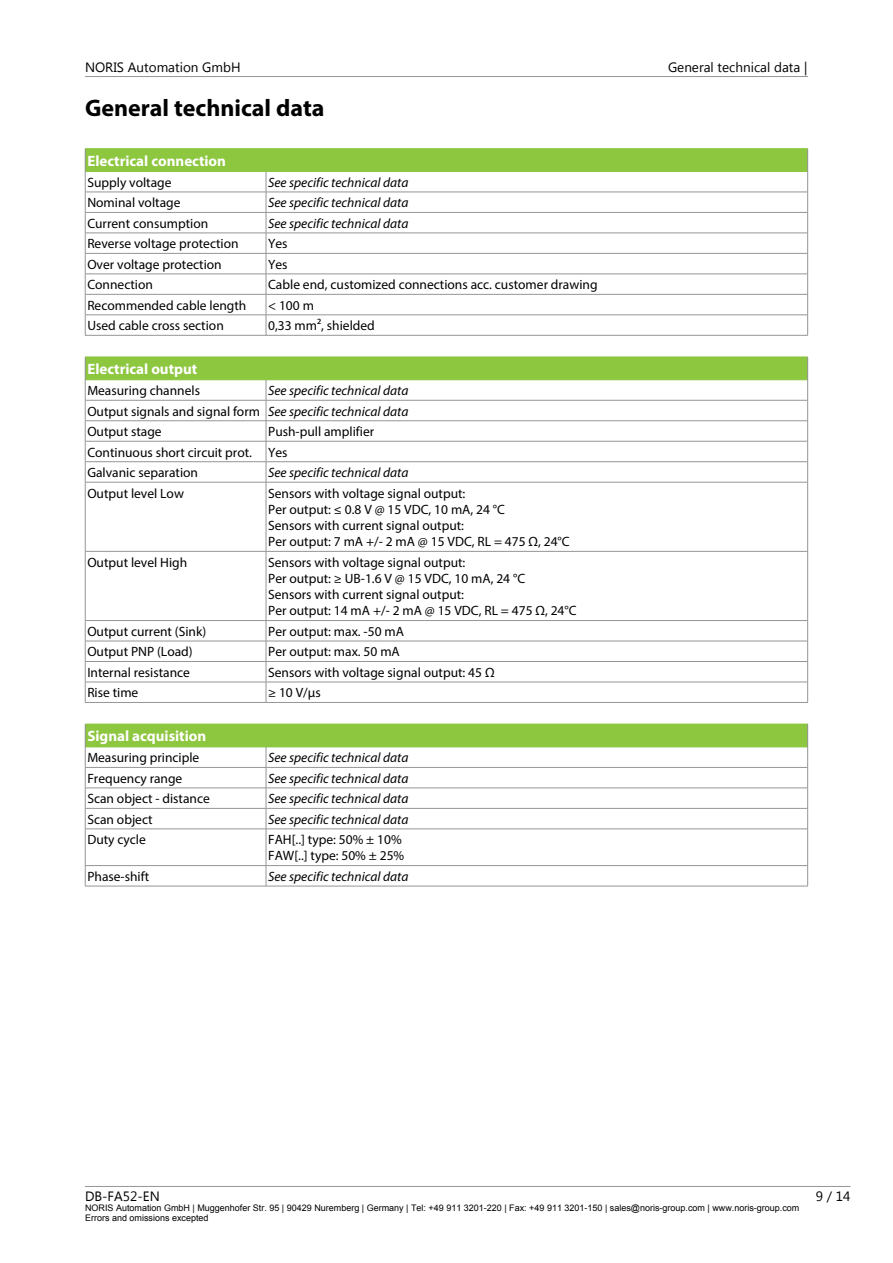
<style>
.page{position:relative;width:893px;height:1263px;background:#fff}
.page>*{position:absolute;margin:0;border:0;box-sizing:border-box;transform-origin:0 0}
.t1{font:700 24px "Myriad Pro";color:#000}
.t2{font:700 15px "Myriad Pro";color:#fff}
.t3{font:13.5px/16.2px "Myriad Pro";color:#000}
.t4{font:italic 13.5px/20.5px "Myriad Pro";color:#000;text-align:justify}
.t5{font:13.5px "Segoe UI";color:#000}
.t6{font:9px/10.4px "Arial";color:#000}
.s1{font-style:normal}
</style>
<div class="page">
<hr style="left:85px;top:76px;width:723px;height:1px;background:#939598">
<hr style="left:85px;top:1186px;width:765px;height:1px;background:#939598">
<div style="left:85px;top:149px;width:723px;height:22px;background:#8dc63f"></div>
<svg style="left:86px;top:172px;width:721px;height:163px"></svg>
<hr style="left:85px;top:148px;width:181px;height:1px;background:#8dc63f">
<hr style="left:266px;top:148px;width:542px;height:1px;background:#8dc63f">
<hr style="left:85px;top:171px;width:181px;height:1px;background:#8dc63f">
<hr style="left:266px;top:171px;width:541px;height:1px;background:#8dc63f">
<hr style="left:85px;top:192px;width:181px;height:1px;background:#939598">
<hr style="left:266px;top:192px;width:542px;height:1px;background:#939598">
<hr style="left:85px;top:212px;width:181px;height:1px;background:#939598">
<hr style="left:266px;top:212px;width:542px;height:1px;background:#939598">
<hr style="left:85px;top:233px;width:181px;height:1px;background:#939598">
<hr style="left:266px;top:233px;width:542px;height:1px;background:#939598">
<hr style="left:85px;top:253px;width:181px;height:1px;background:#939598">
<hr style="left:266px;top:253px;width:542px;height:1px;background:#939598">
<hr style="left:85px;top:274px;width:181px;height:1px;background:#939598">
<hr style="left:266px;top:274px;width:542px;height:1px;background:#939598">
<hr style="left:85px;top:294px;width:181px;height:1px;background:#939598">
<hr style="left:266px;top:294px;width:542px;height:1px;background:#939598">
<hr style="left:85px;top:315px;width:181px;height:1px;background:#939598">
<svg style="left:85px;top:149px;width:1px;height:186px"></svg>
<hr style="left:266px;top:315px;width:542px;height:1px;background:#939598">
<svg style="left:266px;top:172px;width:1px;height:163px"></svg>
<svg style="left:807px;top:149px;width:1px;height:186px"></svg>
<hr style="left:85px;top:335px;width:181px;height:1px;background:#939598">
<hr style="left:266px;top:335px;width:542px;height:1px;background:#939598">
<div style="left:85px;top:357px;width:723px;height:23px;background:#8dc63f"></div>
<svg style="left:86px;top:380px;width:721px;height:322px"></svg>
<hr style="left:85px;top:400px;width:181px;height:1px;background:#939598">
<hr style="left:266px;top:400px;width:542px;height:1px;background:#939598">
<hr style="left:85px;top:420px;width:181px;height:1px;background:#939598">
<hr style="left:266px;top:420px;width:542px;height:1px;background:#939598">
<hr style="left:85px;top:441px;width:181px;height:1px;background:#939598">
<hr style="left:266px;top:441px;width:542px;height:1px;background:#939598">
<hr style="left:85px;top:461px;width:181px;height:1px;background:#939598">
<svg style="left:85px;top:357px;width:1px;height:125px"></svg>
<hr style="left:266px;top:461px;width:542px;height:1px;background:#939598">
<svg style="left:266px;top:380px;width:1px;height:102px"></svg>
<svg style="left:807px;top:357px;width:1px;height:125px"></svg>
<hr style="left:85px;top:482px;width:181px;height:1px;background:#939598">
<hr style="left:85px;top:482px;width:1px;height:69px;background:#939598">
<hr style="left:266px;top:482px;width:542px;height:1px;background:#939598">
<hr style="left:266px;top:482px;width:1px;height:69px;background:#939598">
<hr style="left:807px;top:482px;width:1px;height:69px;background:#939598">
<hr style="left:85px;top:551px;width:181px;height:1px;background:#939598">
<hr style="left:85px;top:551px;width:1px;height:69px;background:#939598">
<hr style="left:266px;top:551px;width:542px;height:1px;background:#939598">
<hr style="left:266px;top:551px;width:1px;height:69px;background:#939598">
<hr style="left:807px;top:551px;width:1px;height:69px;background:#939598">
<hr style="left:85px;top:620px;width:181px;height:1px;background:#939598">
<hr style="left:266px;top:620px;width:542px;height:1px;background:#939598">
<hr style="left:85px;top:641px;width:181px;height:1px;background:#939598">
<hr style="left:266px;top:641px;width:542px;height:1px;background:#939598">
<hr style="left:85px;top:661px;width:181px;height:1px;background:#939598">
<hr style="left:266px;top:661px;width:542px;height:1px;background:#939598">
<hr style="left:85px;top:682px;width:181px;height:1px;background:#939598">
<svg style="left:85px;top:621px;width:1px;height:81px"></svg>
<hr style="left:266px;top:682px;width:542px;height:1px;background:#939598">
<svg style="left:266px;top:621px;width:1px;height:81px"></svg>
<svg style="left:807px;top:621px;width:1px;height:81px"></svg>
<hr style="left:85px;top:702px;width:181px;height:1px;background:#939598">
<hr style="left:266px;top:702px;width:542px;height:1px;background:#939598">
<div style="left:85px;top:724px;width:723px;height:23px;background:#8dc63f"></div>
<svg style="left:86px;top:748px;width:721px;height:138px"></svg>
<hr style="left:85px;top:747px;width:181px;height:1px;background:#8dc63f">
<hr style="left:266px;top:747px;width:541px;height:1px;background:#8dc63f">
<hr style="left:85px;top:767px;width:181px;height:1px;background:#939598">
<hr style="left:266px;top:767px;width:542px;height:1px;background:#939598">
<hr style="left:85px;top:788px;width:181px;height:1px;background:#939598">
<hr style="left:266px;top:788px;width:542px;height:1px;background:#939598">
<hr style="left:85px;top:808px;width:181px;height:1px;background:#939598">
<svg style="left:85px;top:724px;width:1px;height:105px"></svg>
<hr style="left:266px;top:808px;width:542px;height:1px;background:#939598">
<svg style="left:266px;top:747px;width:1px;height:82px"></svg>
<svg style="left:807px;top:724px;width:1px;height:105px"></svg>
<hr style="left:85px;top:829px;width:181px;height:1px;background:#939598">
<hr style="left:85px;top:829px;width:1px;height:36px;background:#939598">
<hr style="left:266px;top:829px;width:542px;height:1px;background:#939598">
<hr style="left:266px;top:829px;width:1px;height:36px;background:#939598">
<hr style="left:807px;top:829px;width:1px;height:36px;background:#939598">
<hr style="left:85px;top:865px;width:181px;height:1px;background:#939598">
<svg style="left:85px;top:866px;width:1px;height:20px"></svg>
<hr style="left:266px;top:865px;width:542px;height:1px;background:#939598">
<svg style="left:266px;top:866px;width:1px;height:20px"></svg>
<svg style="left:807px;top:866px;width:1px;height:20px"></svg>
<hr style="left:85px;top:886px;width:181px;height:1px;background:#939598">
<hr style="left:266px;top:886px;width:542px;height:1px;background:#939598">
<p class="t5" style="left:85px;top:58px;width:157px">NORIS Automation GmbH</p>
<p class="t5" style="left:668px;top:58px;width:141px">General technical data |</p>
<h1 class="t1" style="left:85px;top:92px;width:241px">General technical data</h1>
<p class="t2" style="left:87px;top:151px;width:140px">Electrical connection</p>
<p class="t3" style="left:87px;top:174px;width:86px">Supply voltage</p>
<p class="t4" style="left:268px;top:172px;width:142px">See specific technical data</p>
<p class="t3" style="left:87px;top:194px;width:95px">Nominal voltage</p>
<p class="t4" style="left:268px;top:192px;width:142px">See specific technical data</p>
<p class="t3" style="left:87px;top:215px;width:122px">Current consumption</p>
<p class="t4" style="left:268px;top:213px;width:142px">See specific technical data</p>
<p class="t3" style="left:87px;top:235px;width:153px">Reverse voltage protection</p>
<p class="t3" style="left:268px;top:235px;width:21px">Yes</p>
<p class="t3" style="left:87px;top:256px;width:136px">Over voltage protection</p>
<p class="t3" style="left:268px;top:256px;width:21px">Yes</p>
<p class="t3" style="left:87px;top:276px;width:67px">Connection</p>
<p class="t3" style="left:268px;top:276px;width:331px">Cable end, customized connections acc. customer drawing</p>
<p class="t3" style="left:87px;top:297px;width:161px">Recommended cable length</p>
<p class="t3" style="left:268px;top:297px;width:47px">&lt; 100 m</p>
<p class="t3" style="left:87px;top:317px;width:138px">Used cable cross section</p>
<p class="t3" style="left:268px;top:317px;width:108px">0,33 mm², shielded</p>
<p class="t2" style="left:87px;top:359px;width:112px">Electrical output</p>
<p class="t3" style="left:87px;top:382px;width:114px">Measuring channels</p>
<p class="t4" style="left:87px;top:380px;width:323px;text-indent:181px">See specific technical data <span class="s1">Output signals and signal form</span> See specific technical data <span class="s1">Output stage</span></p>
<p class="t3" style="left:87px;top:421px;width:288px;line-height:20.5px;text-indent:181px">Push-pull amplifier<br>Continuous short circuit prot. Yes<br>Galvanic separation</p>
<p class="t4" style="left:268px;top:462px;width:142px">See specific technical data</p>
<p class="t3" style="left:87px;top:485px;width:98px">Output level Low</p>
<p class="t3" style="left:268px;top:485px;width:303px">Sensors with voltage signal output:<br>Per output: ≤ 0.8 V @ 15 VDC, 10 mA, 24 °C<br>Sensors with current signal output:<br>Per output: 7 mA +/- 2 mA @ 15 VDC, RL = 475 Ω, 24°C</p>
<p class="t3" style="left:87px;top:554px;width:101px">Output level High</p>
<p class="t3" style="left:268px;top:554px;width:310px">Sensors with voltage signal output:<br>Per output: ≥ UB-1.6 V @ 15 VDC, 10 mA, 24 °C<br>Sensors with current signal output:<br>Per output: 14 mA +/- 2 mA @ 15 VDC, RL = 475 Ω, 24°C</p>
<p class="t3" style="left:87px;top:623px;width:120px">Output current (Sink)</p>
<p class="t3" style="left:268px;top:623px;width:137px">Per output: max. -50 mA</p>
<p class="t3" style="left:87px;top:643px;width:107px">Output PNP (Load)</p>
<p class="t3" style="left:268px;top:643px;width:133px">Per output: max. 50 mA</p>
<p class="t3" style="left:87px;top:664px;width:104px">Internal resistance</p>
<p class="t3" style="left:268px;top:664px;width:228px">Sensors with voltage signal output: 45 Ω</p>
<p class="t3" style="left:87px;top:684px;width:53px">Rise time</p>
<p class="t3" style="left:268px;top:684px;width:54px">≥ 10 V/µs</p>
<p class="t2" style="left:87px;top:726px;width:120px">Signal acquisition</p>
<p class="t3" style="left:87px;top:749px;width:113px">Measuring principle</p>
<p class="t4" style="left:268px;top:747px;width:142px">See specific technical data</p>
<p class="t3" style="left:87px;top:770px;width:97px">Frequency range</p>
<p class="t4" style="left:268px;top:768px;width:142px">See specific technical data</p>
<p class="t3" style="left:87px;top:790px;width:124px">Scan object - distance</p>
<p class="t4" style="left:268px;top:788px;width:142px">See specific technical data</p>
<p class="t3" style="left:87px;top:811px;width:67px">Scan object</p>
<p class="t4" style="left:268px;top:809px;width:142px">See specific technical data</p>
<p class="t3" style="left:87px;top:831px;width:60px">Duty cycle</p>
<p class="t3" style="left:268px;top:831px;width:138px">FAH[..] type: 50% ± 10%<br>FAW[..] type: 50% ± 25%</p>
<p class="t3" style="left:87px;top:868px;width:63px">Phase-shift</p>
<p class="t4" style="left:268px;top:866px;width:142px">See specific technical data</p>
<p class="t5" style="left:85px;top:1186px;width:76px">DB-FA52-EN</p>
<p class="t6" style="left:85px;top:1202px;width:716px">NORIS Automation GmbH | Muggenhofer Str. 95 | 90429 Nuremberg | Germany | Tel: +49 911 3201-220 | Fax: +49 911 3201-150 | sales@noris-group.com | www.noris-group.com<br>Errors and omissions excepted</p>
<p class="t5" style="left:816px;top:1186px;width:36px">9 / 14</p>
</div>
